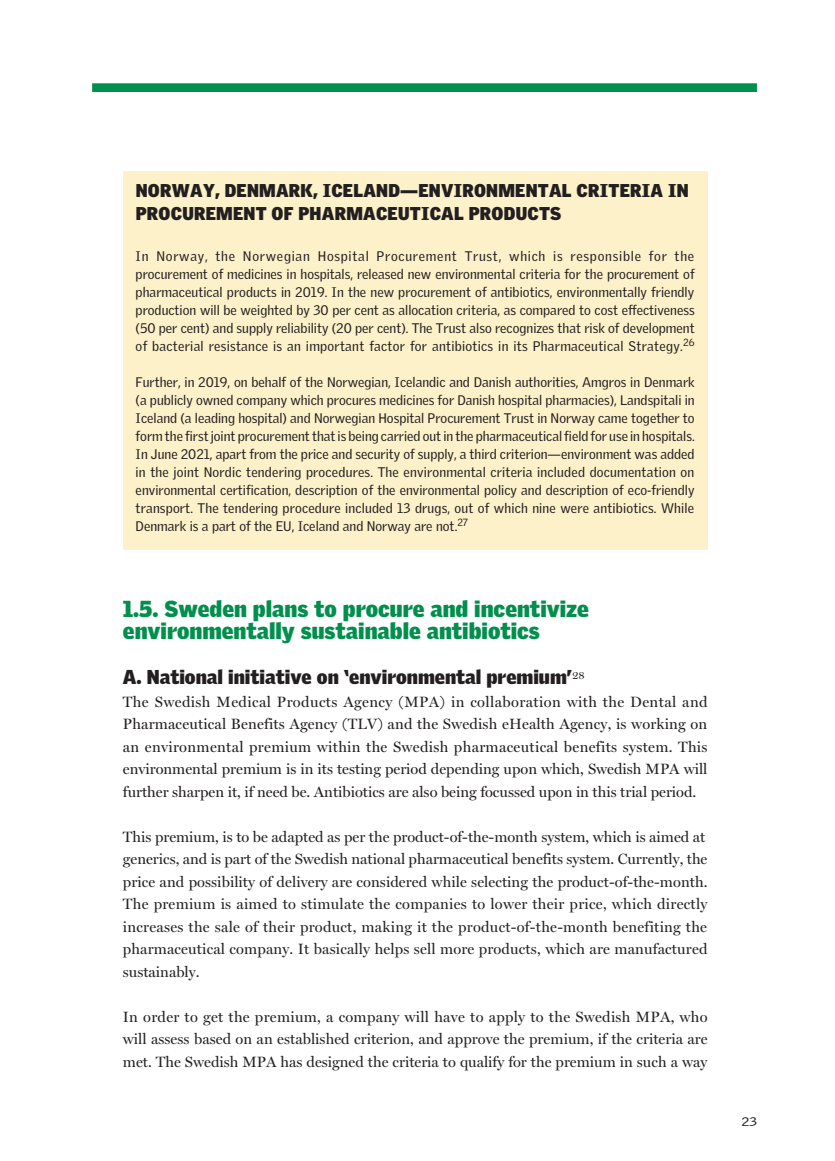
<style>
.page{position:relative;width:835px;height:1161px;background:#fff}
.page>*{position:absolute;margin:0;border:0;box-sizing:border-box;transform-origin:0 0}
._01_CroshedHead_A{font:900 22.5px/22.5px "Griffith Gothic";color:#008f4d}
._02_Crosshead_B{font:900 19.5px "Griffith Gothic";color:#231f20}
.Box_Head{font:900 18px/22.5px "Griffith Gothic";letter-spacing:.015em;color:#231f20}
.t1{font:15px/22.5px "Miller Display";color:#222;text-align:justify}
._02_Crosshead_B-2{font:15px/22.5px "Miller Display";color:#231f20;text-align:justify}
.Box_Text{font:13.5px "Griffith Gothic";color:#231f20}
.Box_Text-2{font:13.5px "Griffith Gothic";letter-spacing:.02em;color:#231f20}
.Box_Text-3{font:13.5px "Griffith Gothic";letter-spacing:.055em;color:#231f20}
.t2{font:12px "Griffith Gothic";color:#231f20;scale:1.2 1}
</style>
<div class="page">
<div style="left:92px;top:83px;width:665px;height:9px;background:#008f4d"></div>
<div style="left:123px;top:171px;width:584px;height:378px;background:#fdf1c9"></div>
<p class="Box_Head" style="left:136px;top:179px;width:554px">NORWAY, DENMARK, ICELAND—ENVIRONMENTAL CRITERIA IN<br>PROCUREMENT OF PHARMACEUTICAL PRODUCTS</p>
<p class="Box_Text-3" style="left:136px;top:248px;width:560px">In Norway, the Norwegian Hospital Procurement Trust, which is responsible for the</p>
<p class="Box_Text" style="left:136px;top:266px;width:560px">procurement of medicines in hospitals, released new environmental criteria for the procurement of</p>
<p class="Box_Text" style="left:136px;top:284px;width:560px">pharmaceutical products in 2019. In the new procurement of antibiotics, environmentally friendly</p>
<p class="Box_Text" style="left:136px;top:302px;width:561px">production will be weighted by 30 per cent as allocation criteria, as compared to cost effectiveness</p>
<p class="Box_Text" style="left:136px;top:320px;width:561px">(50 per cent) and supply reliability (20 per cent). The Trust also recognizes that risk of development</p>
<p class="Box_Text-2" style="left:136px;top:338px;width:560px">of bacterial resistance is an important factor for antibiotics in its Pharmaceutical Strategy.<sup>26</sup></p>
<p class="Box_Text" style="left:136px;top:374px;width:560px">Further, in 2019, on behalf of the Norwegian, Icelandic and Danish authorities, Amgros in Denmark</p>
<p class="Box_Text" style="left:136px;top:392px;width:560px">(a publicly owned company which procures medicines for Danish hospital pharmacies), Landspitali in</p>
<p class="Box_Text" style="left:136px;top:410px;width:560px">Iceland (a leading hospital) and Norwegian Hospital Procurement Trust in Norway came together to</p>
<p class="Box_Text" style="left:136px;top:428px;width:560px">form the first joint procurement that is being carried out in the pharmaceutical field for use in hospitals.</p>
<p class="Box_Text" style="left:136px;top:446px;width:560px">In June 2021, apart from the price and security of supply, a third criterion—environment was added</p>
<p class="Box_Text" style="left:136px;top:464px;width:560px">in the joint Nordic tendering procedures. The environmental criteria included documentation on</p>
<p class="Box_Text" style="left:136px;top:482px;width:560px">environmental certification, description of the environmental policy and description of eco-friendly</p>
<p class="Box_Text" style="left:136px;top:500px;width:560px">transport. The tendering procedure included 13 drugs, out of which nine were antibiotics. While</p>
<p class="Box_Text" style="left:136px;top:518px;width:334px">Denmark is a part of the EU, Iceland and Norway are not.<sup>27</sup></p>
<p class="_01_CroshedHead_A" style="left:123px;top:596px;width:467px">1.5. Sweden plans to procure and incentivize environmentally sustainable antibiotics</p>
<p class="_02_Crosshead_B" style="left:123px;top:665px;width:463px">A. National initiative on ‘environmental premium’<sup>28</sup></p>
<p class="_02_Crosshead_B-2" style="left:123px;top:690px;width:586px">The Swedish Medical Products Agency (MPA) in collaboration with the Dental and Pharmaceutical Benefits Agency (TLV) and the Swedish eHealth Agency, is working on an environmental premium within the Swedish pharmaceutical benefits system. This environmental premium is in its testing period depending upon which, Swedish MPA will further sharpen it, if need be. Antibiotics are also being focussed upon in this trial period.</p>
<p class="t1" style="left:123px;top:825px;width:584px">This premium, is to be adapted as per the product-of-the-month system, which is aimed at</p>
<p class="t1" style="left:123px;top:848px;width:586px">generics, and is part of the Swedish national pharmaceutical benefits system. Currently, the</p>
<p class="t1" style="left:123px;top:870px;width:586px">price and possibility of delivery are considered while selecting the product-of-the-month.<br>The premium is aimed to stimulate the companies to lower their price, which directly increases the sale of their product, making it the product-of-the-month benefiting the</p>
<p class="t1" style="left:123px;top:938px;width:586px">pharmaceutical company. It basically helps sell more products, which are manufactured</p>
<p class="t1" style="left:123px;top:960px;width:78px">sustainably.</p>
<p class="t1" style="left:123px;top:1005px;width:586px">In order to get the premium, a company will have to apply to the Swedish MPA, who will assess based on an established criterion, and approve the premium, if the criteria are met. The Swedish MPA has designed the criteria to qualify for the premium in such a way</p>
<p class="t2" style="left:741px;top:1115px;width:14px">23</p>
</div>
